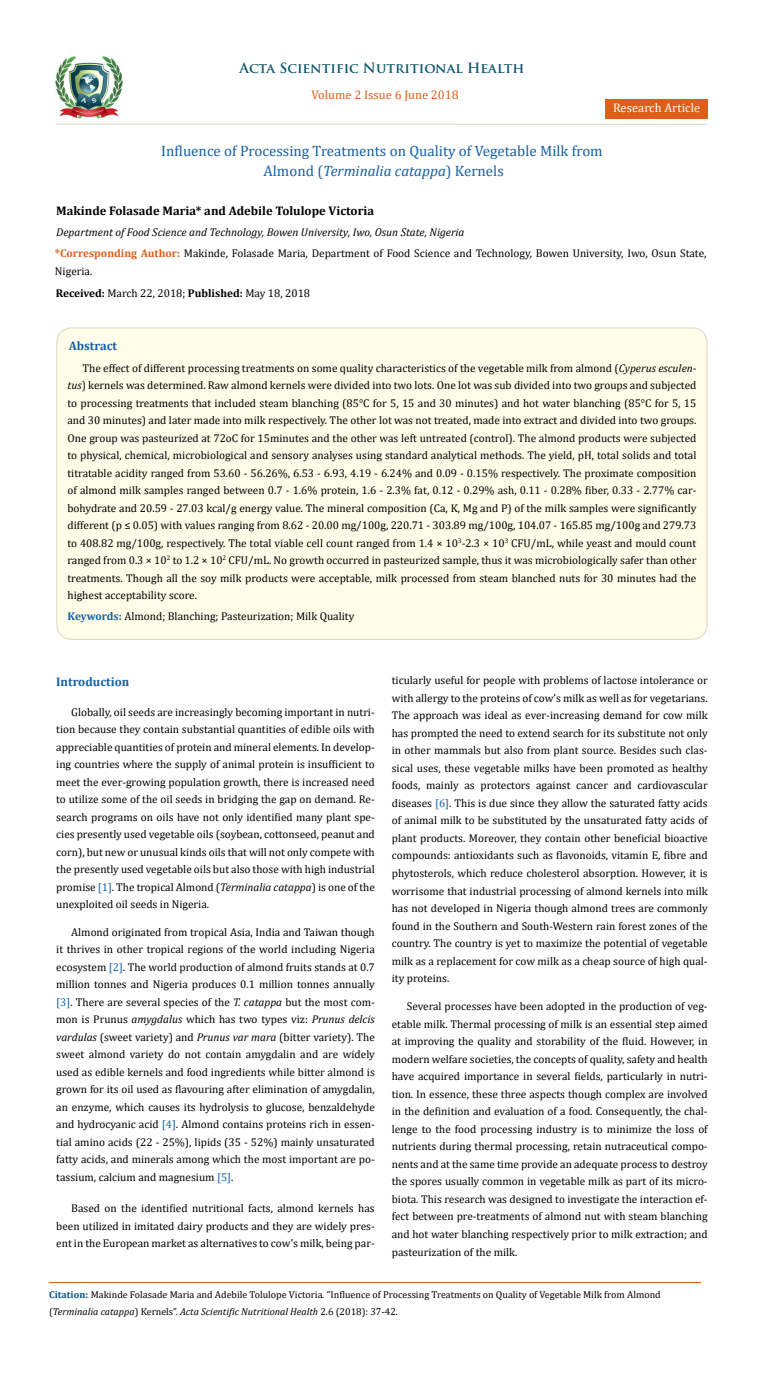
<style>
.page{position:relative;width:764px;height:1382px;background:#fff}
.page>*{position:absolute;margin:0;border:0;box-sizing:border-box;transform-origin:0 0}
.t1{font:15px/20px "Cambria";color:#1560a6;text-align:center}
.t2{font:700 13.75px "Trajan Pro";color:#0e546a}
.t3{font:700 12.5px "Cambria";color:#000}
.t4{font:12.5px "Cambria";color:#e05d1a}
.t5{font:700 12.5px "Cambria";color:#1560a6}
.t6{font:12.5px "Cambria";color:#fff}
.t7{font:11.25px/17.5px "Cambria";color:#000;text-align:justify}
.t8{font:10px/17.5px "Cambria";color:#000}
.s1{font-style:italic}
.s2{font-weight:700;color:#e05d1a}
.s3{font-weight:700}
.s4{font-weight:700;color:#1560a6}
.s5{font-weight:700;color:#0e546a}
.s6{color:#1560a6}
.s7{font-weight:700;color:#035089}
</style>
<div class="page">
<img style="left:56px;top:57px;width:66px;height:61px">
<div style="left:605px;top:99px;width:102px;height:20px;background:#e05d1a"></div>
<div style="left:57px;top:328px;width:650px;height:311px;background:#fffde9;border-radius:15px"></div>
<hr style="left:49px;top:1282px;width:651px;height:1px;background:#e05d1a">
<hr style="left:56px;top:123px;width:651px;height:2px;background:#e0dfcd">
<p class="t2" style="left:239px;top:59px;width:287px">Acta Scientific Nutritional Health</p>
<p class="t4" style="left:311px;top:87px;width:149px">Volume 2 Issue 6 June 2018</p>
<p class="t6" style="left:613px;top:100px;width:89px">Research Article</p>
<h1 class="t1" style="left:161px;top:141px;width:443px">Influence of Processing Treatments on Quality of Vegetable Milk from<br>Almond (<span class="s1">Terminalia catappa</span>) Kernels</h1>
<p class="t3" style="left:56px;top:202px;width:319px">Makinde Folasade Maria* and Adebile Tolulope Victoria</p>
<p class="t7" style="left:55px;top:222px;width:653px;line-height:20.9px"><span class="s1">Department of Food Science and Technology, Bowen University, Iwo, Osun State, Nigeria<br></span><span class="s2">*Corresponding Author:</span> Makinde, Folasade Maria, Department of Food Science and Technology, Bowen University, Iwo, Osun State,</p>
<p class="t7" style="left:55px;top:259px;width:257px;line-height:22.6px">Nigeria.<br><span class="s3">Received:</span> March 22, 2018; <span class="s3">Published:</span> May 18, 2018</p>
<p class="t5" style="left:69px;top:337px;width:50px">Abstract</p>
<p class="t7" style="left:67px;top:359px;width:630px;text-indent:15px">The effect of different processing treatments on some quality characteristics of the vegetable milk from almond (<span class="s1">Cyperus esculen&shy;tus</span>) kernels was determined. Raw almond kernels were divided into two lots. One lot was sub divided into two groups and subjected to processing treatments that included steam blanching (85°C for 5, 15 and 30 minutes) and hot water blanching (85°C for 5, 15 and 30 minutes) and later made into milk respectively. The other lot was not treated, made into extract and divided into two groups.<br>One group was pasteurized at 72oC for 15minutes and the other was left untreated (control). The almond products were subjected to physical, chemical, microbiological and sensory analyses using standard analytical methods. The yield, pH, total solids and total titratable acidity ranged from 53.60 - 56.26%, 6.53 - 6.93, 4.19 - 6.24% and 0.09 - 0.15% respectively. The proximate composition of almond milk samples ranged between 0.7 - 1.6% protein, 1.6 - 2.3% fat, 0.12 - 0.29% ash, 0.11 - 0.28% fiber, 0.33 - 2.77% car&shy;bohydrate and 20.59 - 27.03 kcal/g energy value. The mineral composition (Ca, K, Mg and P) of the milk samples were significantly different (p ≤ 0.05) with values ranging from 8.62 - 20.00 mg/100g, 220.71 - 303.89 mg/100g, 104.07 - 165.85 mg/100g and 279.73 to 408.82 mg/100g, respectively. The total viable cell count ranged from 1.4 × 10<sup>3</sup>-2.3 × 10<sup>3</sup> CFU/mL, while yeast and mould count ranged from 0.3 × 10<sup>2</sup> to 1.2 × 10<sup>2</sup> CFU/mL. No growth occurred in pasteurized sample, thus it was microbiologically safer than other treatments. Though all the soy milk products were acceptable, milk processed from steam blanched nuts for 30 minutes had the highest acceptability score.</p>
<p class="t7" style="left:68px;top:607px;width:288px"><span class="s4">Keywords</span><span class="s5">:</span> Almond; Blanching; Pasteurization; Milk Quality</p>
<p class="t5" style="left:56px;top:672px;width:75px">Introduction</p>
<p class="t7" style="left:56px;top:703px;width:320px;text-indent:15px">Globally, oil seeds are increasingly becoming important in nutri&shy;tion because they contain substantial quantities of edible oils with appreciable quantities of protein and mineral elements. In develop&shy;ing countries where the supply of animal protein is insufficient to meet the ever-growing population growth, there is increased need to utilize some of the oil seeds in bridging the gap on demand. Re&shy;search programs on oils have not only identified many plant spe&shy;cies presently used vegetable oils (soybean, cottonseed, peanut and corn), but new or unusual kinds oils that will not only compete with the presently used vegetable oils but also those with high industrial promise <span class="s6">[1]</span>. The tropical Almond (<span class="s1">Terminalia catappa</span>) is one of the unexploited oil seeds in Nigeria.</p>
<p class="t7" style="left:56px;top:922px;width:320px;text-indent:15px">Almond originated from tropical Asia, India and Taiwan though it thrives in other tropical regions of the world including Nigeria ecosystem <span class="s6">[2]</span>. The world production of almond fruits stands at 0.7 million tonnes and Nigeria produces 0.1 million tonnes annually <span class="s6">[3]</span>. There are several species of the <span class="s1">T. catappa</span> but the most com&shy;mon is Prunus <span class="s1">amygdalus</span> which has two types viz: <span class="s1">Prunus delcis vardulas</span> (sweet variety) and <span class="s1">Prunus var mara</span> (bitter variety). The sweet almond variety do not contain amygdalin and are widely used as edible kernels and food ingredients while bitter almond is grown for its oil used as flavouring after elimination of amygdalin, an enzyme, which causes its hydrolysis to glucose, benzaldehyde and hydrocyanic acid <span class="s6">[4]</span>. Almond contains proteins rich in essen&shy;tial amino acids (22 - 25%), lipids (35 - 52%) mainly unsaturated fatty acids, and minerals among which the most important are po&shy;tassium, calcium and magnesium <span class="s6">[5]</span>.</p>
<p class="t7" style="left:56px;top:1199px;width:320px;text-indent:15px">Based on the identified nutritional facts, almond kernels has been utilized in imitated dairy products and they are widely pres&shy;ent in the European market as alternatives to cow’s milk, being par-</p>
<p class="t7" style="left:392px;top:671px;width:317px">ticularly useful for people with problems of lactose intolerance or with allergy to the proteins of cow’s milk as well as for vegetarians.<br>The approach was ideal as ever-increasing demand for cow milk has prompted the need to extend search for its substitute not only in other mammals but also from plant source. Besides such clas&shy;sical uses, these vegetable milks have been promoted as healthy foods, mainly as protectors against cancer and cardiovascular diseases <span class="s6">[6]</span>. This is due since they allow the saturated fatty acids of animal milk to be substituted by the unsaturated fatty acids of plant products. Moreover, they contain other beneficial bioactive compounds: antioxidants such as flavonoids, vitamin E, fibre and phytosterols, which reduce cholesterol absorption. However, it is worrisome that industrial processing of almond kernels into milk has not developed in Nigeria though almond trees are commonly found in the Southern and South-Western rain forest zones of the country. The country is yet to maximize the potential of vegetable milk as a replacement for cow milk as a cheap source of high qual&shy;ity proteins.</p>
<p class="t7" style="left:392px;top:997px;width:317px;text-indent:15px">Several processes have been adopted in the production of veg&shy;etable milk. Thermal processing of milk is an essential step aimed at improving the quality and storability of the fluid. However, in modern welfare societies, the concepts of quality, safety and health have acquired importance in several fields, particularly in nutri&shy;tion. In essence, these three aspects though complex are involved in the definition and evaluation of a food. Consequently, the chal&shy;lenge to the food processing industry is to minimize the loss of nutrients during thermal processing, retain nutraceutical compo&shy;nents and at the same time provide an adequate process to destroy the spores usually common in vegetable milk as part of its micro&shy;biota. This research was designed to investigate the interaction ef&shy;fect between pre-treatments of almond nut with steam blanching and hot water blanching respectively prior to milk extraction; and pasteurization of the milk.</p>
<p class="t8" style="left:49px;top:1285px;width:613px"><span class="s7">Citation:</span> Makinde Folasade Maria and Adebile Tolulope Victoria<span class="s1">.</span> “Influence of Processing Treatments on Quality of Vegetable Milk from Almond (<span class="s1">Terminalia catappa</span>) Kernels”. <span class="s1">Acta Scientific Nutritional Health</span> 2.6 (2018): 37-42.</p>
</div>
